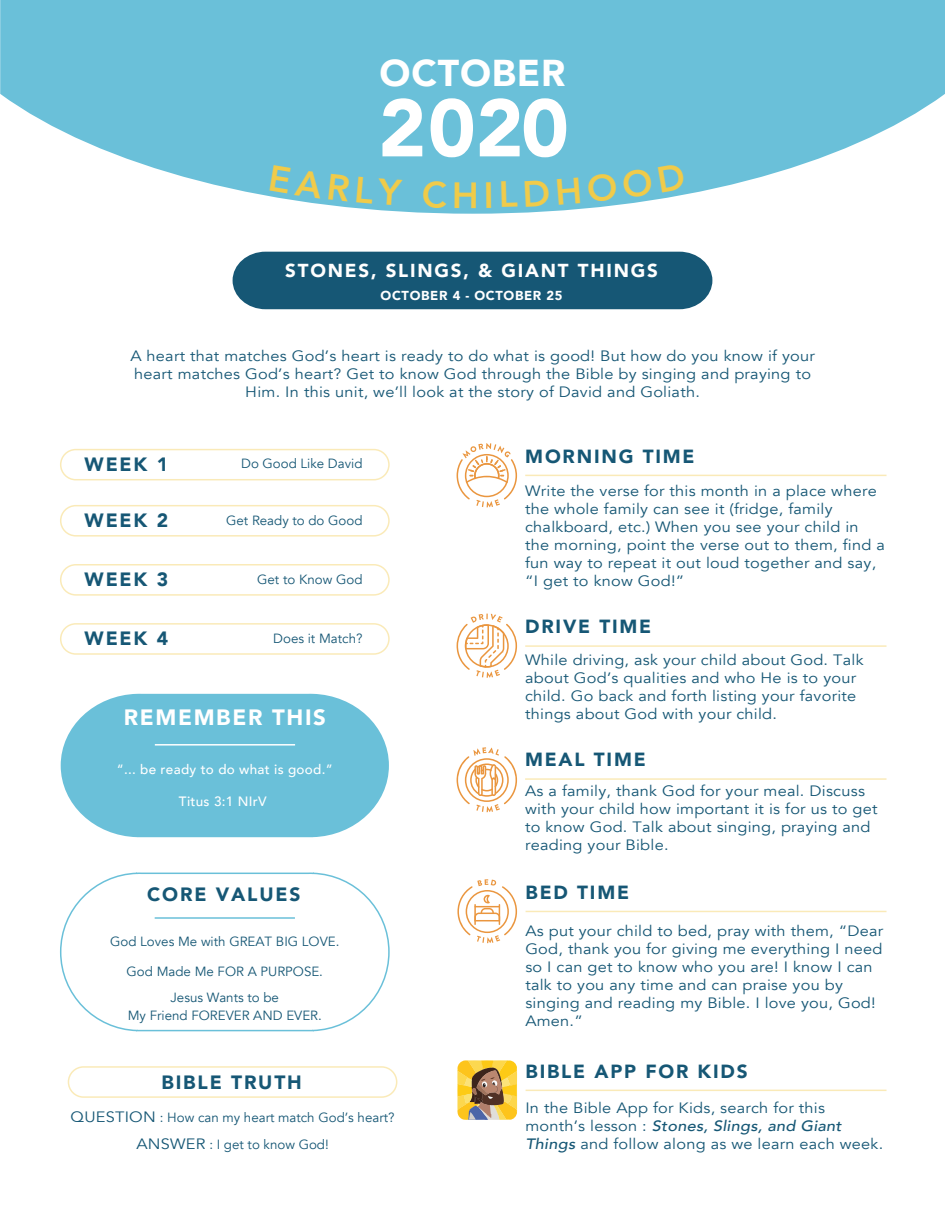
<style>
.page{position:relative;width:945px;height:1215px;background:#fff}
.page>*{position:absolute;margin:0;border:0;box-sizing:border-box;transform-origin:0 0}
.t1{font:900 80.55px "Avenir";color:#fff}
.t2{font:900 37.35px "Avenir";letter-spacing:.02em;color:#fff}
.t3{font:800 36.45px "Avenir";color:#f0cb4a}
.t4{font:900 22.2px "Avenir";letter-spacing:.075em;color:#fff}
.t5{font:900 19.2px "Avenir";letter-spacing:.095em;color:#165775}
.t6{font:900 19.05px "Avenir";letter-spacing:.095em;color:#165775}
.t7{font:900 18.75px "Avenir";letter-spacing:.095em;color:#fff}
.t8{font:15px/18px "Avenir";letter-spacing:.015em;color:#165775;scale:1.09 1}
.t9{font:500 13.5px "Avenir";letter-spacing:.02em;color:#fff}
.t10{font:13.35px/27px "Avenir";color:#165775;text-align:center}
.t11{font:900 13.05px "Avenir";letter-spacing:.05em;color:#fff}
.s1{font-size:15px}
.s2{font-weight:500;font-style:italic}
</style>
<div class="page">
<div style="left:233px;top:252px;width:479px;height:57px;background:#165775"></div>
<svg style="left:0;top:0;width:945px;height:214px;fill:#6ac0d9"></svg>
<hr style="left:525px;top:475px;width:362px;height:1px;background:#f3cb4c">
<svg style="left:457px;top:443px;width:60px;height:64px"></svg>
<hr style="left:525px;top:645px;width:362px;height:2px;background:#f3cb4c">
<svg style="left:457px;top:614px;width:60px;height:64px"></svg>
<hr style="left:525px;top:778px;width:362px;height:2px;background:#f3cb4c">
<svg style="left:457px;top:747px;width:60px;height:65px"></svg>
<hr style="left:526px;top:1090px;width:361px;height:1px;background:#f3cb4c">
<svg style="left:457px;top:1060px;width:60px;height:60px;background:#cca84f"></svg>
<hr style="left:526px;top:911px;width:361px;height:1px;background:#f3cb4c">
<svg style="left:457px;top:879px;width:60px;height:64px"></svg>
<svg style="left:60px;top:872px;width:330px;height:160px"></svg>
<svg style="left:61px;top:694px;width:328px;height:143px;background:#79c6dc"></svg>
<hr style="left:155px;top:917px;width:140px;height:2px;background:#6ac0d9">
<div style="left:60px;top:449px;width:330px;height:31px;border:2px solid #f3cb4c;border-radius:15px"></div>
<div style="left:60px;top:505px;width:330px;height:32px;border:2px solid #f3cb4c;border-radius:15px"></div>
<div style="left:60px;top:564px;width:330px;height:32px;border:2px solid #f3cb4c;border-radius:15px"></div>
<div style="left:60px;top:623px;width:330px;height:32px;border:2px solid #f3cb4c;border-radius:15px"></div>
<div style="left:68px;top:1066px;width:329px;height:32px;border:2px solid #f3cb4c;border-radius:15px"></div>
<hr style="left:155px;top:744px;width:140px;height:2px;background:#fff">
<div style="left:270px;top:165px;width:133px;height:41px;background:#6ac0d9"></div>
<svg style="left:423px;top:180px;width:24px;height:28px"></svg>
<svg style="left:486px;top:182px;width:5px;height:26px"></svg>
<svg style="left:501px;top:181px;width:17px;height:26px"></svg>
<svg style="left:525px;top:180px;width:24px;height:27px"></svg>
<svg style="left:557px;top:177px;width:23px;height:28px"></svg>
<div style="left:587px;top:163px;width:98px;height:40px;background:#6ac0d9"></div>
<h2 class="t2" style="left:380px;top:41px;width:187px">OCTOBER</h2>
<h1 class="t1" style="left:379px;top:59px;width:192px">2020</h1>
<h3 class="t3" style="left:452px;top:167px;width:29px">H</h3>
<p class="t7" style="left:285px;top:255px;width:374px">STONES, SLINGS, &amp; GIANT THINGS</p>
<p class="t11" style="left:381px;top:284px;width:183px">OCTOBER 4 - OCTOBER 25</p>
<p class="t8" style="left:130px;top:347px;width:630px;text-align:center">A heart that matches God’s heart is ready to do what is good! But how do you know if your heart matches God’s heart? Get to know God through the Bible by singing and praying to<br>Him. In this unit, we’ll look at the story of David and Goliath.</p>
<p class="t5" style="left:85px;top:448px;width:85px">WEEK 1</p>
<p class="t10" style="left:241px;top:451px;width:123px">Do Good Like David</p>
<p class="t5" style="left:85px;top:504px;width:85px">WEEK 2</p>
<p class="t10" style="left:226px;top:507px;width:138px">Get Ready to do Good</p>
<p class="t5" style="left:85px;top:563px;width:85px">WEEK 3</p>
<p class="t10" style="left:257px;top:566px;width:107px">Get to Know God</p>
<p class="t5" style="left:85px;top:622px;width:85px">WEEK 4</p>
<p class="t10" style="left:273px;top:625px;width:91px">Does it Match?</p>
<h3 class="t4" style="left:124px;top:699px;width:204px">REMEMBER THIS</h3>
<p class="t9" style="left:117px;top:758px;width:218px">“... be ready to do what is good.”</p>
<p class="t9" style="left:179px;top:790px;width:89px">Titus 3:1 NIrV</p>
<p class="t5" style="left:147px;top:878px;width:155px">CORE VALUES</p>
<p class="t10" style="left:110px;top:928px;width:231px">God Loves Me with GREAT BIG LOVE.</p>
<p class="t10" style="left:127px;top:958px;width:198px;line-height:26.5px">God Made Me FOR A PURPOSE.<br>Jesus Wants to be</p>
<p class="t10" style="left:128px;top:1002px;width:196px">My Friend FOREVER AND EVER.</p>
<p class="t5" style="left:161px;top:1066px;width:142px">BIBLE TRUTH</p>
<p class="t10" style="left:71px;top:1104px;width:326px"><span class="s1">QUESTION</span> : How can my heart match God’s heart?<br><span class="s1">ANSWER</span> : I get to know God!</p>
<p class="t6" style="left:525px;top:440px;width:171px">MORNING TIME</p>
<p class="t8" style="left:525px;top:482px;width:332px">Write the verse for this month in a place where the whole family can see it (fridge, family chalkboard, etc.) When you see your child in the morning, point the verse out to them, find a fun way to repeat it out loud together and say, “I get to know God!”</p>
<p class="t6" style="left:525px;top:610px;width:128px">DRIVE TIME</p>
<p class="t8" style="left:525px;top:652px;width:312px">While driving, ask your child about God. Talk about God’s qualities and who He is to your child. Go back and forth listing your favorite things about God with your child.</p>
<p class="t6" style="left:525px;top:743px;width:122px">MEAL TIME</p>
<p class="t8" style="left:525px;top:783px;width:325px">As a family, thank God for your meal. Discuss with your child how important it is for us to get to know God. Talk about singing, praying and reading your Bible.</p>
<p class="t6" style="left:526px;top:876px;width:105px">BED TIME</p>
<p class="t8" style="left:525px;top:922px;width:330px">As put your child to bed, pray with them, “Dear God, thank you for giving me everything I need so I can get to know who you are! I know I can talk to you any time and can praise you by singing and reading my Bible. I love you, God!<br>Amen.”</p>
<p class="t6" style="left:526px;top:1055px;width:224px">BIBLE APP FOR KIDS</p>
<p class="t8" style="left:525px;top:1099px;width:330px">In the Bible App for Kids, search for this month’s lesson : <span class="s2">Stones, Slings, and Giant<br>Things</span> and follow along as we learn each week.</p>
</div>
